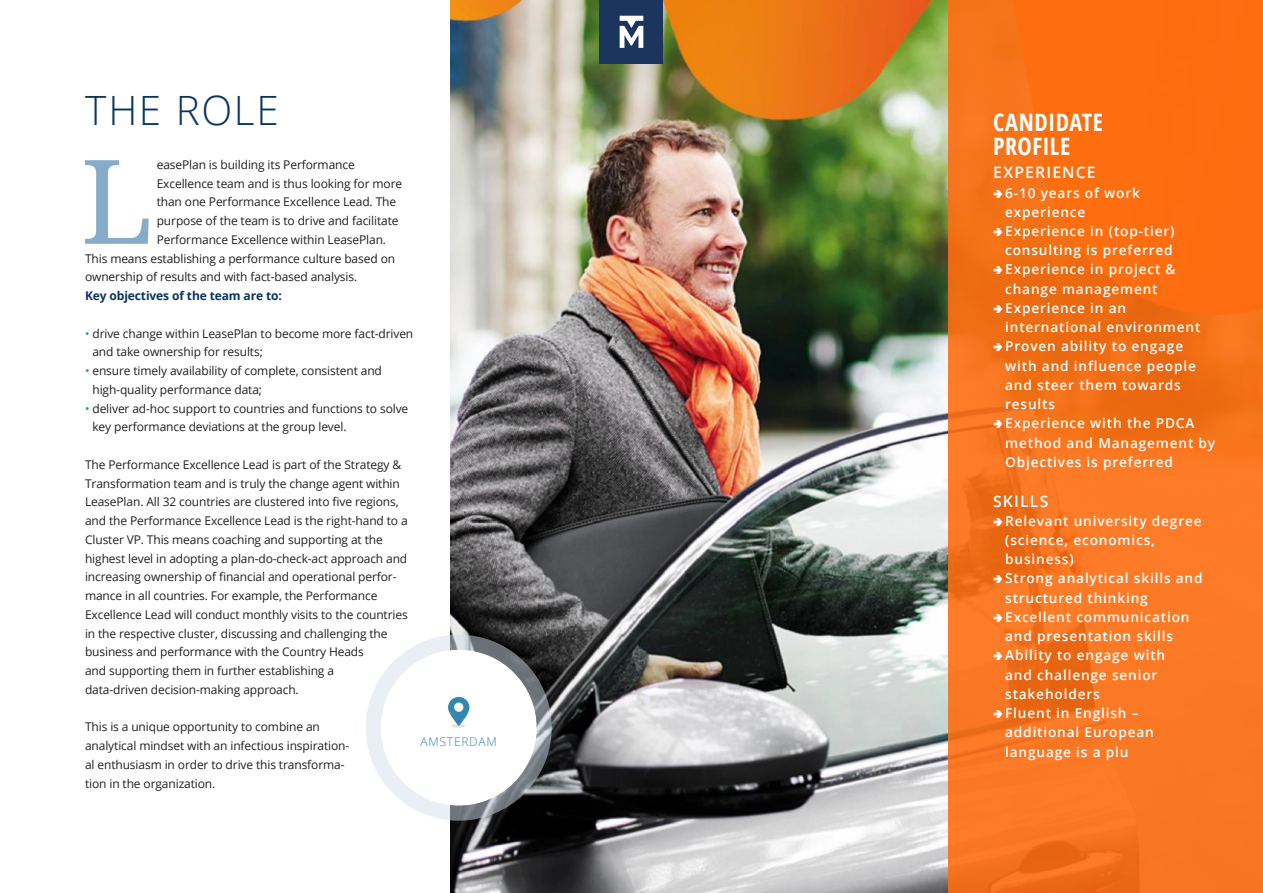
<style>
.page{position:relative;width:1263px;height:893px;background:#fff}
.page>*{position:absolute;margin:0;border:0;box-sizing:border-box;transform-origin:0 0}
.t1{font:117px "Droid Serif";color:#87acca}
.Page_header_kopie{font:300 40.35px "Open Sans";letter-spacing:.04em;color:#0a355e}
.t2{font:700 condensed 24px "Open Sans";letter-spacing:.02em;color:#fff}
.t3{font:600 15.75px "Open Sans";letter-spacing:.07em;color:#fff}
.t4{font:600 13.65px/19.2px "Open Sans";letter-spacing:.06em;color:#fff}
.t5{font:300 12.15px "Open Sans";letter-spacing:.06em;color:#3587b0}
.t6{font:12px/18.8px "Open Sans";letter-spacing:-.01em;color:#231f20}
.t7{font:700 12px "Open Sans";letter-spacing:-.01em;color:#0a355e}
.s1{color:#3587b0}
</style>
<div class="page">
<img style="left:450px;top:0;width:498px;height:893px">
<svg style="left:948px;top:0;width:315px;height:893px;background:#f7721b"></svg>
<div style="left:381px;top:650px;width:156px;height:156px;background:#fff;border-radius:50%"></div>
<div style="left:366px;top:635px;width:186px;height:186px;border:15px solid #d3dfeb;border-radius:50%"></div>
<hr style="left:452px;top:724px;width:13px;height:4px;background:#e3e3e6;border-radius:50%">
<svg style="left:448px;top:697px;width:21px;height:29px"></svg>
<div style="left:600px;top:0;width:63px;height:64px;background:#1c355e"></div>
<svg style="left:620px;top:16px;width:23px;height:32px"></svg>
<svg style="left:994px;top:189px;width:8px;height:9px"></svg>
<svg style="left:994px;top:228px;width:8px;height:8px"></svg>
<svg style="left:994px;top:266px;width:8px;height:8px"></svg>
<svg style="left:994px;top:305px;width:8px;height:8px"></svg>
<svg style="left:994px;top:343px;width:8px;height:8px"></svg>
<svg style="left:994px;top:420px;width:8px;height:8px"></svg>
<svg style="left:994px;top:517px;width:8px;height:9px"></svg>
<svg style="left:994px;top:575px;width:8px;height:8px"></svg>
<svg style="left:994px;top:614px;width:8px;height:8px"></svg>
<svg style="left:994px;top:652px;width:8px;height:8px"></svg>
<svg style="left:994px;top:710px;width:8px;height:8px"></svg>
<p class="Page_header_kopie" style="left:85px;top:83px;width:195px">THE ROLE</p>
<p class="t1" style="left:81px;top:135px;width:74px">L</p>
<p class="t6" style="left:157px;top:155px;width:200px">easePlan is building its Performance</p>
<p class="t6" style="left:157px;top:173px;width:247px">Excellence team and is thus looking for more</p>
<p class="t6" style="left:157px;top:192px;width:241px">than one Performance Excellence Lead. The</p>
<p class="t6" style="left:157px;top:211px;width:243px">purpose of the team is to drive and facilitate</p>
<p class="t6" style="left:157px;top:230px;width:231px">Performance Excellence within LeasePlan.</p>
<p class="t6" style="left:85px;top:248px;width:312px">This means establishing a performance culture based on</p>
<p class="t6" style="left:85px;top:267px;width:274px">ownership of results and with fact-based analysis.</p>
<p class="t7" style="left:85px;top:287px;width:198px">Key objectives of the team are to:</p>
<p class="t6" style="left:92px;top:323px;width:322px;text-indent:-7px"><span class="s1">•</span> drive change within LeasePlan to become more fact-driven and take ownership for results;</p>
<p class="t6" style="left:92px;top:361px;width:291px;text-indent:-7px"><span class="s1">•</span> ensure timely availability of complete, consistent and high-quality performance data;</p>
<p class="t6" style="left:92px;top:398px;width:317px;text-indent:-7px"><span class="s1">•</span> deliver ad-hoc support to countries and functions to solve key performance deviations at the group level.</p>
<p class="t6" style="left:85px;top:455px;width:324px">The Performance Excellence Lead is part of the Strategy &amp; Transformation team and is truly the change agent within LeasePlan. All 32 countries are clustered into five regions, and the Performance Excellence Lead is the right-hand to a Cluster VP. This means coaching and supporting at the highest level in adopting a plan-do-check-act approach and increasing ownership of financial and operational perfor&shy;mance in all countries. For example, the Performance Excellence Lead will conduct monthly visits to the countries in the respective cluster, discussing and challenging the business and performance with the Country Heads<br>and supporting them in further establishing a<br>data-driven decision-making approach.</p>
<p class="t6" style="left:85px;top:717px;width:266px">This is a unique opportunity to combine an analytical mindset with an infectious inspiration&shy;al enthusiasm in order to drive this transforma&shy;tion in the organization.</p>
<p class="t5" style="left:420px;top:733px;width:78px">AMSTERDAM</p>
<p class="t2" style="left:993px;top:106px;width:112px">CANDIDATE</p>
<p class="t2" style="left:993px;top:129px;width:79px">PROFILE</p>
<p class="t3" style="left:993px;top:162px;width:104px">EXPERIENCE</p>
<p class="t4" style="left:1005px;top:183px;width:136px">6-10 years of work experience</p>
<p class="t4" style="left:1005px;top:221px;width:171px">Experience in (top-tier) consulting is preferred</p>
<p class="t4" style="left:1005px;top:260px;width:172px">Experience in project &amp; change management</p>
<p class="t4" style="left:1005px;top:298px;width:197px">Experience in an international environment</p>
<p class="t4" style="left:1005px;top:337px;width:192px">Proven ability to engage with and influence people and steer them towards results</p>
<p class="t4" style="left:1005px;top:413px;width:212px">Experience with the PDCA method and Management by<br>Objectives is preferred</p>
<p class="t3" style="left:993px;top:490px;width:57px">SKILLS</p>
<p class="t4" style="left:1005px;top:511px;width:198px">Relevant university degree (science, economics, business)</p>
<p class="t4" style="left:1005px;top:569px;width:199px">Strong analytical skills and structured thinking</p>
<p class="t4" style="left:1005px;top:607px;width:186px">Excellent communication and presentation skills</p>
<p class="t4" style="left:1005px;top:645px;width:162px">Ability to engage with and challenge senior stakeholders</p>
<p class="t4" style="left:1005px;top:703px;width:150px">Fluent in English – additional European language is a plu</p>
</div>
